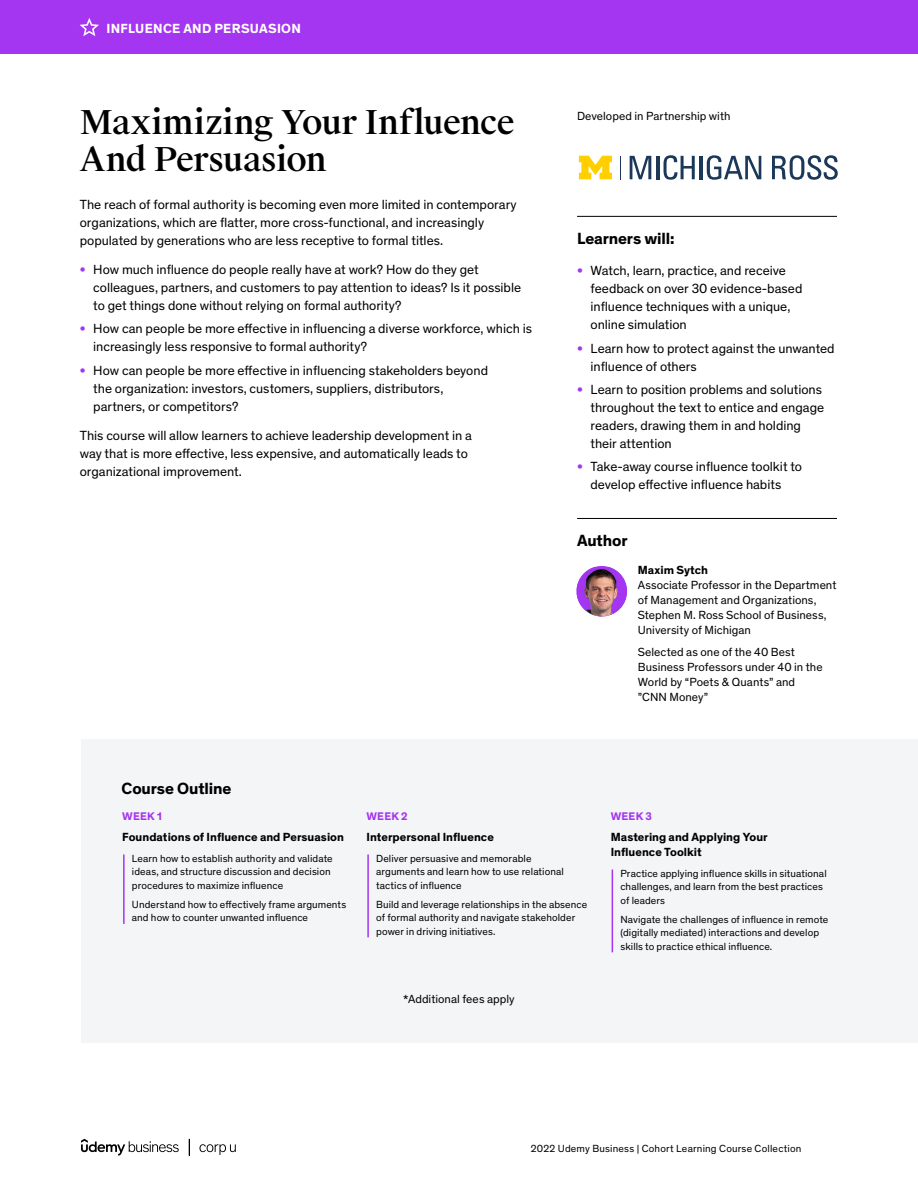
<style>
.page{position:relative;width:918px;height:1188px;background:#fff}
.page>*{position:absolute;margin:0;border:0;box-sizing:border-box;transform-origin:0 0}
.t1{font:500 33px/37.5px "Suisse Works";letter-spacing:-.02em;color:#000}
.t2{font:700 16.5px "Udemy Sans Pan";letter-spacing:-.01em;color:#000}
.t3{font:13.5px/18px "Udemy Sans Pan";color:#000}
.t4{font:700 13.5px "Udemy Sans Pan";letter-spacing:.02em;color:#fff}
.t5{font:12px/15px "Udemy Sans Pan";color:#000}
.t6{font:700 12px/15px "Udemy Sans Pan";letter-spacing:.005em;color:#000}
.t7{font:700 11.25px "Udemy Sans Pan";letter-spacing:.02em;color:#a435f0}
.t8{font:10.5px/13.5px "Udemy Sans Pan";letter-spacing:.005em;color:#000}
.s1{font-weight:700;color:#a435f0}
</style>
<div class="page">
<svg style="left:81px;top:1139px;width:98px;height:16px"></svg>
<svg style="left:189px;top:1139px;width:1px;height:17px"></svg>
<svg style="left:199px;top:1144px;width:37px;height:11px"></svg>
<div style="left:0;top:0;width:918px;height:54px;background:#a435f0"></div>
<div style="left:81px;top:740px;width:837px;height:303px;background:#f4f5f6"></div>
<hr style="left:577px;top:216px;width:260px;height:1px;background:#000">
<hr style="left:577px;top:518px;width:260px;height:1px;background:#000">
<img style="left:577px;top:567px;width:50px;height:49px">
<hr style="left:123px;top:854px;width:2px;height:70px;background:#a435f0">
<hr style="left:367px;top:854px;width:2px;height:83px;background:#a435f0">
<hr style="left:612px;top:869px;width:1px;height:83px;background:#a435f0">
<svg style="left:620px;top:156px;width:1px;height:23px"></svg>
<svg style="left:579px;top:156px;width:33px;height:23px"></svg>
<svg style="left:630px;top:156px;width:21px;height:23px"></svg>
<hr style="left:656px;top:156px;width:3px;height:23px;background:#1b3859">
<svg style="left:664px;top:155px;width:31px;height:25px"></svg>
<hr style="left:700px;top:156px;width:3px;height:23px;background:#1b3859">
<svg style="left:707px;top:155px;width:54px;height:25px"></svg>
<svg style="left:772px;top:155px;width:66px;height:25px"></svg>
<svg style="left:80px;top:18px;width:19px;height:18px"></svg>
<p class="t4" style="left:107px;top:18px;width:196px">INFLUENCE AND PERSUASION</p>
<h1 class="t1" style="left:80px;top:104px;width:436px">Maximizing Your Influence<br>And Persuasion</h1>
<p class="t3" style="left:80px;top:195px;width:438px">The reach of formal authority is becoming even more limited in contemporary organizations, which are flatter, more cross-functional, and increasingly populated by generations who are less receptive to formal titles.</p>
<p class="t3" style="left:93px;top:260px;width:429px;text-indent:-14px"><span class="s1">•</span> How much influence do people really have at work? How do they get colleagues, partners, and customers to pay attention to ideas? Is it possible to get things done without relying on formal authority?</p>
<p class="t3" style="left:93px;top:319px;width:440px;text-indent:-14px"><span class="s1">•</span> How can people be more effective in influencing a diverse workforce, which is increasingly less responsive to formal authority?</p>
<p class="t3" style="left:93px;top:361px;width:396px;text-indent:-14px"><span class="s1">•</span> How can people be more effective in influencing stakeholders beyond the organization: investors, customers, suppliers, distributors, partners, or competitors?</p>
<p class="t3" style="left:80px;top:425px;width:394px">This course will allow learners to achieve leadership development in a way that is more effective, less expensive, and automatically leads to organizational improvement.</p>
<p class="t2" style="left:122px;top:776px;width:111px">Course Outline</p>
<p class="t5" style="left:577px;top:108px;width:155px">Developed in Partnership with</p>
<p class="t2" style="left:577px;top:226px;width:99px">Learners will:</p>
<p class="t3" style="left:591px;top:261px;width:213px;text-indent:-14px"><span class="s1">•</span> Watch, learn, practice, and receive feedback on over 30 evidence-based influence techniques with a unique, online simulation</p>
<p class="t3" style="left:591px;top:338px;width:246px;text-indent:-14px"><span class="s1">•</span> Learn how to protect against the unwanted influence of others</p>
<p class="t3" style="left:591px;top:380px;width:235px;text-indent:-14px"><span class="s1">•</span> Learn to position problems and solutions throughout the text to entice and engage readers, drawing them in and holding their attention</p>
<p class="t3" style="left:577px;top:457px;width:227px;text-align:center"><span class="s1">•</span> Take-away course influence toolkit to develop effective influence habits</p>
<p class="t2" style="left:577px;top:528px;width:52px">Author</p>
<p class="t6" style="left:638px;top:562px;width:72px">Maxim Sytch</p>
<p class="t5" style="left:638px;top:577px;width:200px">Associate Professor in the Department of Management and Organizations, Stephen M. Ross School of Business, University of Michigan</p>
<p class="t5" style="left:638px;top:644px;width:186px">Selected as one of the 40 Best<br>Business Professors under 40 in the<br>World by “Poets &amp; Quants” and ”CNN Money”</p>
<p class="t7" style="left:122px;top:808px;width:41px">WEEK 1</p>
<p class="t6" style="left:122px;top:828px;width:223px">Foundations of Influence and Persuasion</p>
<p class="t8" style="left:132px;top:851px;width:202px">Learn how to establish authority and validate ideas, and structure discussion and decision procedures to maximize influence</p>
<p class="t8" style="left:132px;top:897px;width:216px">Understand how to effectively frame arguments and how to counter unwanted influence</p>
<p class="t7" style="left:367px;top:808px;width:43px">WEEK 2</p>
<p class="t6" style="left:366px;top:828px;width:129px">Interpersonal Influence</p>
<p class="t8" style="left:376px;top:851px;width:189px">Deliver persuasive and memorable arguments and learn how to use relational tactics of influence</p>
<p class="t8" style="left:376px;top:897px;width:213px">Build and leverage relationships in the absence of formal authority and navigate stakeholder power in driving initiatives.</p>
<p class="t5" style="left:403px;top:991px;width:113px">*Additional fees apply</p>
<p class="t7" style="left:611px;top:808px;width:43px">WEEK 3</p>
<p class="t6" style="left:611px;top:828px;width:158px">Mastering and Applying Your<br>Influence Toolkit</p>
<p class="t8" style="left:620px;top:866px;width:208px">Practice applying influence skills in situational challenges, and learn from the best practices of leaders</p>
<p class="t8" style="left:620px;top:912px;width:210px">Navigate the challenges of influence in remote (digitally mediated) interactions and develop skills to practice ethical influence.</p>
<p class="t8" style="left:531px;top:1141px;width:272px">2022 Udemy Business | Cohort Learning Course Collection</p>
</div>
